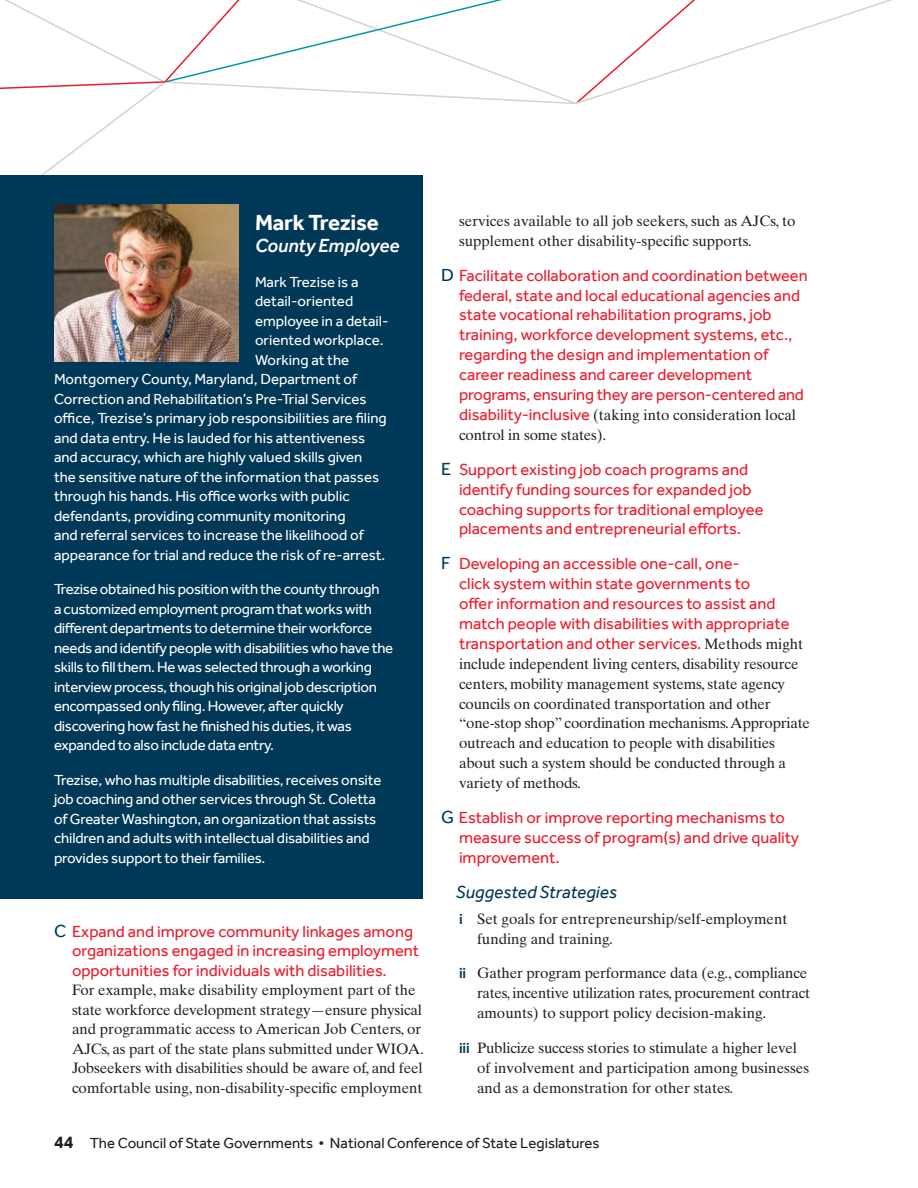
<style>
.page{position:relative;width:918px;height:1188px;background:#fff}
.page>*{position:absolute;margin:0;border:0;box-sizing:border-box;transform-origin:0 0}
.t1{font:700 22.5px "Effra";letter-spacing:-.01em;color:#fff}
.t2{font:italic 500 19.5px "Effra";color:#fff}
.t3{font:italic 18px "Effra";color:#003857}
.t4{font:16.5px/20px "Effra";color:#ed1c2c}
.Pull-Out_Body_1{font:15px/19.5px "Effra";letter-spacing:-.01em;color:#fff}
.t5{font:15px/20px "Times Ten LT";letter-spacing:-.01em;color:#231f20}
.t6{font:15px "Effra";color:#231f20}
.s1{font-size:18px;color:#003857}
.s2{font-family:"Effra";font-size:16.5px;color:#ed1c2c}
.s3{font-family:"Times Ten LT";font-size:15px;color:#231f20}
.s4{font-family:"Effra";font-weight:500;color:#003857}
.s5{font-weight:700;font-size:18px}
</style>
<div class="page">
<svg style="left:710px;top:0;width:182px;height:60px"></svg>
<svg style="left:0;top:0;width:710px;height:175px"></svg>
<div style="left:0;top:175px;width:423px;height:723px;background:#003857"></div>
<img style="left:54px;top:204px;width:184px;height:158px">
<h4 class="t1" style="left:255px;top:209px;width:125px">Mark Trezise</h4>
<h4 class="t2" style="left:255px;top:234px;width:146px">County Employee</h4>
<p class="Pull-Out_Body_1" style="left:255px;top:272px;width:105px">Mark Trezise is a</p>
<p class="Pull-Out_Body_1" style="left:255px;top:292px;width:100px">detail-oriented</p>
<p class="Pull-Out_Body_1" style="left:255px;top:311px;width:135px">employee in a detail-</p>
<p class="Pull-Out_Body_1" style="left:255px;top:331px;width:130px">oriented workplace.</p>
<p class="Pull-Out_Body_1" style="left:255px;top:350px;width:96px">Working at the</p>
<p class="Pull-Out_Body_1" style="left:54px;top:370px;width:305px">Montgomery County, Maryland, Department of</p>
<p class="Pull-Out_Body_1" style="left:54px;top:389px;width:314px">Correction and Rehabilitation’s Pre-Trial Services</p>
<p class="Pull-Out_Body_1" style="left:54px;top:409px;width:334px">office, Trezise’s primary job responsibilities are filing</p>
<p class="Pull-Out_Body_1" style="left:54px;top:428px;width:313px">and data entry. He is lauded for his attentiveness</p>
<p class="Pull-Out_Body_1" style="left:54px;top:448px;width:310px">and accuracy, which are highly valued skills given</p>
<p class="Pull-Out_Body_1" style="left:54px;top:467px;width:327px">the sensitive nature of the information that passes</p>
<p class="Pull-Out_Body_1" style="left:54px;top:487px;width:297px">through his hands. His office works with public</p>
<p class="Pull-Out_Body_1" style="left:54px;top:506px;width:293px">defendants, providing community monitoring</p>
<p class="Pull-Out_Body_1" style="left:54px;top:526px;width:311px">and referral services to increase the likelihood of</p>
<p class="Pull-Out_Body_1" style="left:54px;top:545px;width:333px">appearance for trial and reduce the risk of re-arrest.</p>
<p class="Pull-Out_Body_1" style="left:54px;top:580px;width:341px">Trezise obtained his position with the county through<br>a customized employment program that works with different departments to determine their workforce needs and identify people with disabilities who have the skills to fill them. He was selected through a working interview process, though his original job description encompassed only filing. However, after quickly discovering how fast he finished his duties, it was expanded to also include data entry.</p>
<p class="Pull-Out_Body_1" style="left:54px;top:770px;width:329px">Trezise, who has multiple disabilities, receives onsite job coaching and other services through St. Coletta of Greater Washington, an organization that assists children and adults with intellectual disabilities and provides support to their families.</p>
<p class="t4" style="left:72px;top:921px;width:349px;line-height:19.5px;text-indent:-18px"><span class="s1">C</span> Expand and improve community linkages among organizations engaged in increasing employment opportunities for individuals with disabilities.</p>
<p class="t5" style="left:72px;top:980px;width:353px;line-height:19.5px">For example, make disability employment part of the state workforce development strategy—ensure physical and programmatic access to American Job Centers, or AJCs, as part of the state plans submitted under WIOA.<br>Jobseekers with disabilities should be aware of, and feel comfortable using, non-disability-specific employment</p>
<p class="t5" style="left:459px;top:211px;width:338px">services available to all job seekers, such as AJCs, to supplement other disability-specific supports.</p>
<p class="t4" style="left:459px;top:265px;width:350px;text-indent:-18px"><span class="s1">D</span> Facilitate collaboration and coordination between federal, state and local educational agencies and state vocational rehabilitation programs, job training, workforce development systems, etc., regarding the design and implementation of career readiness and career development programs, ensuring they are person-centered and</p>
<p class="t5" style="left:459px;top:405px;width:339px"><span class="s2">disability-inclusive</span> (taking into consideration local control in some states).</p>
<p class="t4" style="left:459px;top:459px;width:306px;text-indent:-18px"><span class="s1">E</span> Support existing job coach programs and identify funding sources for expanded job coaching supports for traditional employee placements and entrepreneurial efforts.</p>
<p class="t4" style="left:459px;top:554px;width:346px;text-indent:-18px"><span class="s1">F</span> Developing an accessible one-call, one-<br>click system within state governments to<br>offer information and resources to assist and match people with disabilities with appropriate transportation and other services. <span class="s3">Methods might</span></p>
<p class="t5" style="left:459px;top:654px;width:352px">include independent living centers, disability resource centers, mobility management systems, state agency councils on coordinated transportation and other “one-stop shop” coordination mechanisms. Appropriate outreach and education to people with disabilities about such a system should be conducted through a variety of methods.</p>
<p class="t4" style="left:459px;top:807px;width:342px;text-indent:-18px"><span class="s1">G</span> Establish or improve reporting mechanisms to measure success of program(s) and drive quality improvement.</p>
<h4 class="t3" style="left:456px;top:881px;width:163px">Suggested Strategies</h4>
<p class="t5" style="left:477px;top:908px;width:312px;text-indent:-18px"><span class="s4">i</span> Set goals for entrepreneurship/self-employment funding and training.</p>
<p class="t5" style="left:477px;top:963px;width:334px;text-indent:-18px"><span class="s4">ii</span> Gather program performance data (e.g., compliance rates, incentive utilization rates, procurement contract amounts) to support policy decision-making.</p>
<p class="t5" style="left:477px;top:1038px;width:334px;text-indent:-18px"><span class="s4">iii</span> Publicize success stories to stimulate a higher level of involvement and participation among businesses and as a demonstration for other states.</p>
<p class="t6" style="left:54px;top:1135px;width:547px"><span class="s5">44</span> The Council of State Governments • National Conference of State Legislatures</p>
</div>
